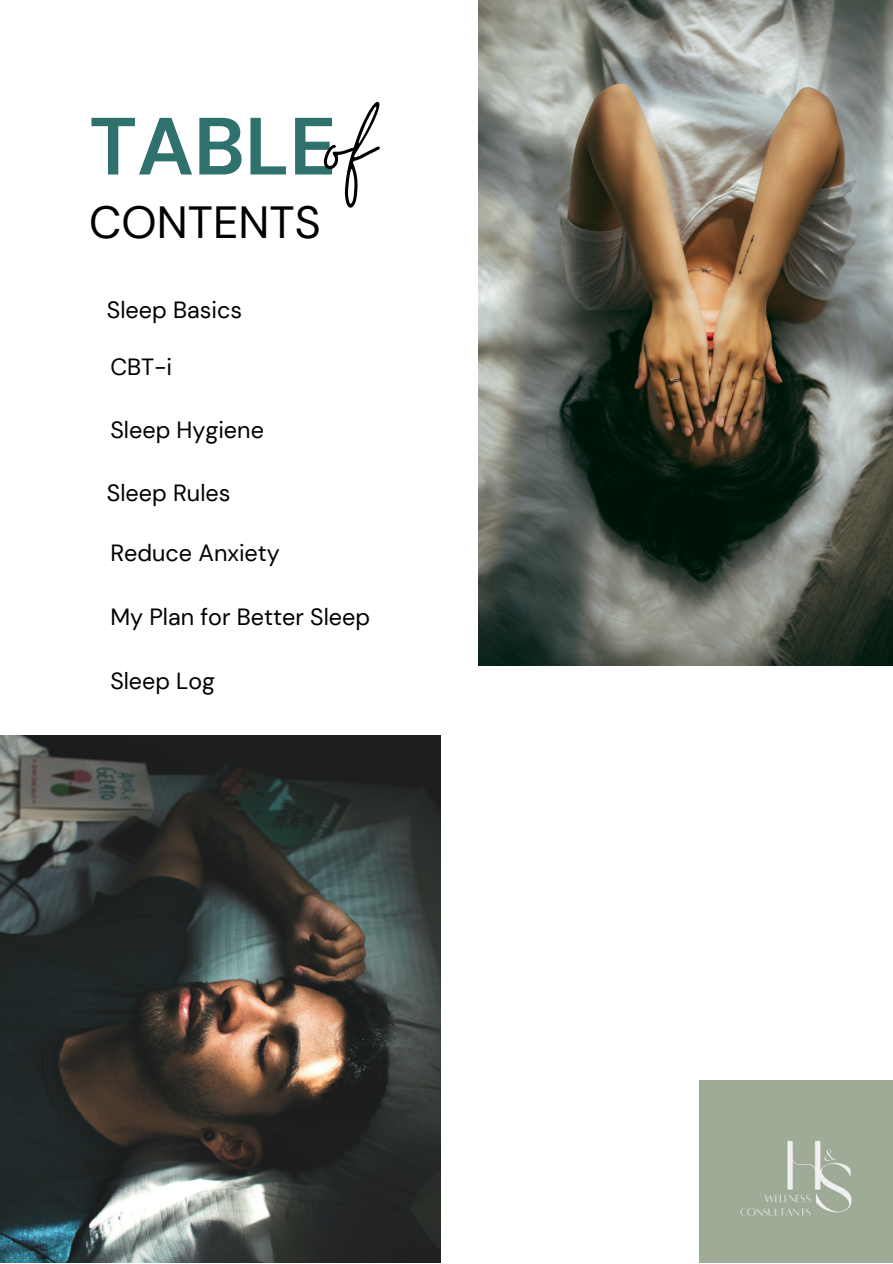
<style>
.page{position:relative;width:893px;height:1264px;background:#fff}
.page>*{position:absolute;margin:0;border:0;box-sizing:border-box;transform-origin:0 0}
.t1{font:700 80.85px "DM Sans";color:#2e716d}
.t2{font:45px "DM Sans";color:#000}
.t3{font:23.4px "DM Sans";color:#000}
.t4{font:23.25px "DM Sans";color:#000}
.s1{font-family:"Moon Time";font-weight:400;font-size:119.7px;color:#000}
</style>
<div class="page">
<img style="left:478px;top:0;width:414px;height:665px">
<img style="left:0;top:735px;width:441px;height:527px">
<div style="left:699px;top:1080px;width:193px;height:182px;background:#9eab97"></div>
<h1 class="t1" style="left:89px;top:94px;width:286px">TABLE<span class="s1">of</span></h1>
<h2 class="t2" style="left:89px;top:194px;width:233px">CONTENTS</h2>
<p class="t3" style="left:107px;top:295px;width:137px">Sleep Basics</p>
<p class="t3" style="left:110px;top:351px;width:63px">CBT-i</p>
<p class="t3" style="left:110px;top:414px;width:155px">Sleep Hygiene</p>
<p class="t3" style="left:107px;top:477px;width:125px">Sleep Rules</p>
<p class="t3" style="left:110px;top:538px;width:171px">Reduce Anxiety</p>
<p class="t3" style="left:110px;top:601px;width:261px">My Plan for Better Sleep</p>
<p class="t4" style="left:110px;top:666px;width:106px">Sleep Log</p>
</div>
